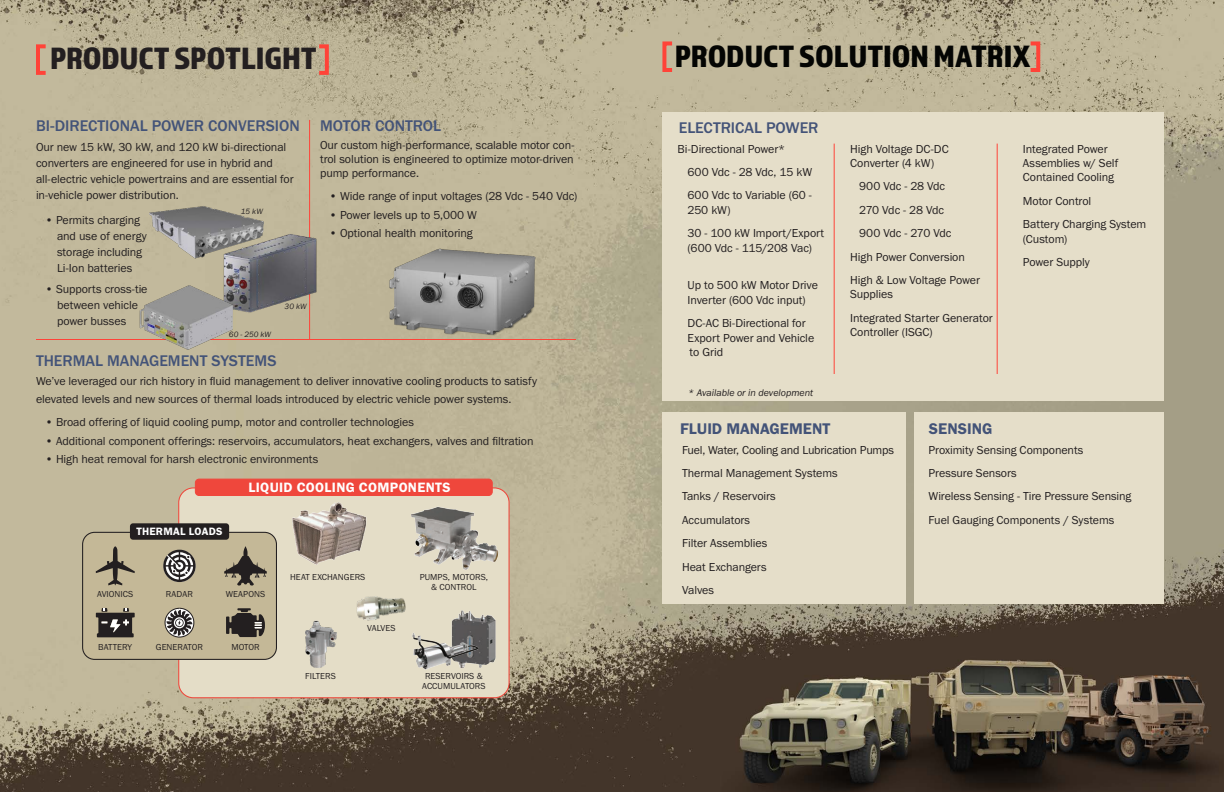
<style>
.page{position:relative;width:1224px;height:792px;background:#fff}
.page>*{position:absolute;margin:0;border:0;box-sizing:border-box;transform-origin:0 0}
.t1{font:32px "Almaq Refined";letter-spacing:-.005em;color:#040503}
.t2{font:32px "Almaq Refined";letter-spacing:-.005em;color:#231f20}
.t3{font:500 16px "Franklin Gothic URW";color:#435378}
.t4{font:16px "Franklin Gothic URW Dem";color:#435378}
.t5{font:14px "Franklin Gothic URW Dem";letter-spacing:.025em;color:#fff}
.t6{font:12px/14.4px "Franklin Gothic URW Boo";letter-spacing:-.01em;color:#231f20}
.t7{font:12px "Franklin Gothic URW Boo";letter-spacing:-.035em;color:#231f20}
.t8{font:11px "Franklin Gothic URW Dem";letter-spacing:.025em;color:#fff}
.t9{font:10px "Franklin Gothic URW Boo Ita";color:#231f20}
.t10{font:9px/10.8px "Franklin Gothic URW Boo";letter-spacing:.005em;color:#231f20;text-align:center}
.t11{font:8px "Franklin Gothic URW Boo Ita";letter-spacing:.01em;color:#231f20}
</style>
<div class="page">
<img style="left:0;top:0;width:1224px;height:792px">
<div style="left:663px;top:412px;width:243px;height:192px;background:#e5dec9"></div>
<div style="left:915px;top:412px;width:249px;height:192px;background:#e5dec9"></div>
<hr style="left:309px;top:120px;width:1px;height:219px;background:#ff4338">
<hr style="left:36px;top:339px;width:540px;height:1px;background:#ff4338">
<div style="left:179px;top:488px;width:330px;height:210px;background:#e4ddc7;border-radius:15px"></div>
<div style="left:83px;top:532px;width:193px;height:127px;background:#c4b897;border-radius:12px"></div>
<div style="left:82px;top:532px;width:195px;height:128px;border:1px solid #231f20;border-radius:12px"></div>
<div style="left:130px;top:523px;width:99px;height:17px;background:#231f20;border-radius:3px"></div>
<svg style="left:163px;top:550px;width:33px;height:32px"></svg>
<svg style="left:164px;top:607px;width:31px;height:31px"></svg>
<svg style="left:96px;top:608px;width:39px;height:29px"></svg>
<svg style="left:96px;top:546px;width:39px;height:39px"></svg>
<svg style="left:224px;top:546px;width:43px;height:40px"></svg>
<svg style="left:226px;top:608px;width:39px;height:29px"></svg>
<div style="left:195px;top:479px;width:297px;height:17px;background:#ef473c;border-radius:4px"></div>
<div style="left:195px;top:479px;width:298px;height:17px;border:1px solid #ef473c;border-radius:4px"></div>
<img style="left:292px;top:502px;width:75px;height:63px">
<img style="left:411px;top:506px;width:88px;height:64px">
<img style="left:357px;top:596px;width:49px;height:25px">
<img style="left:452px;top:610px;width:44px;height:58px">
<img style="left:412px;top:633px;width:66px;height:37px">
<img style="left:305px;top:620px;width:32px;height:48px">
<div style="left:36px;top:44px;width:12px;height:31px;border:4px solid #ff4338"></div>
<div style="left:317px;top:44px;width:12px;height:31px;border:4px solid #ff4338"></div>
<div style="left:662px;top:41px;width:12px;height:31px;border:4px solid #ff4338"></div>
<div style="left:1029px;top:41px;width:11px;height:31px;border:4px solid #ff4338"></div>
<img style="left:149px;top:205px;width:115px;height:54px">
<img style="left:377px;top:245px;width:164px;height:93px">
<div style="left:663px;top:112px;width:501px;height:289px;background:#e5dec9"></div>
<hr style="left:834px;top:144px;width:1px;height:230px;background:#ff4338">
<hr style="left:997px;top:144px;width:1px;height:230px;background:#ff4338">
<img style="left:218px;top:231px;width:103px;height:87px">
<img style="left:139px;top:284px;width:94px;height:67px">
<p class="t2" style="left:50px;top:39px;width:268px">PRODUCT SPOTLIGHT</p>
<p class="t3" style="left:36px;top:115px;width:265px">BI-DIRECTIONAL POWER CONVERSION</p>
<p class="t6" style="left:36px;top:139px;width:259px;line-height:16px">Our new 15 kW, 30 kW, and 120 kW bi-directional converters are engineered for use in hybrid and all-electric vehicle powertrains and are essential for in-vehicle power distribution.</p>
<p class="t6" style="left:57px;top:212px;width:91px;line-height:16px;text-indent:-12px">• Permits charging and use of energy storage including<br>Li-Ion batteries</p>
<p class="t6" style="left:57px;top:280px;width:92px;line-height:16px;text-indent:-12px">• Supports cross-tie between vehicle power busses</p>
<p class="t11" style="left:241px;top:206px;width:23px">15 kW</p>
<p class="t11" style="left:285px;top:301px;width:23px">30 kW</p>
<p class="t11" style="left:229px;top:330px;width:44px">60 - 250 kW</p>
<p class="t3" style="left:320px;top:115px;width:123px">MOTOR CONTROL</p>
<p class="t6" style="left:320px;top:138px;width:256px;line-height:14px;text-align:justify">Our custom high-performance, scalable motor con&shy;trol solution is engineered to optimize motor-driven pump performance.</p>
<p class="t6" style="left:329px;top:189px;width:250px">• Wide range of input voltages (28 Vdc - 540 Vdc)</p>
<p class="t6" style="left:329px;top:207px;width:150px">• Power levels up to 5,000 W</p>
<p class="t6" style="left:329px;top:226px;width:145px">• Optional health monitoring</p>
<p class="t3" style="left:36px;top:351px;width:242px">THERMAL MANAGEMENT SYSTEMS</p>
<p class="t6" style="left:36px;top:373px;width:503px">We’ve leveraged our rich history in fluid management to deliver innovative cooling products to satisfy</p>
<p class="t6" style="left:36px;top:392px;width:477px">elevated levels and new sources of thermal loads introduced by electric vehicle power systems.</p>
<p class="t6" style="left:45px;top:415px;width:370px">• Broad offering of liquid cooling pump, motor and controller technologies</p>
<p class="t6" style="left:45px;top:433px;width:490px">• Additional component offerings: reservoirs, accumulators, heat exchangers, valves and filtration</p>
<p class="t6" style="left:45px;top:452px;width:275px">• High heat removal for harsh electronic environments</p>
<p class="t8" style="left:136px;top:525px;width:88px">THERMAL LOADS</p>
<p class="t5" style="left:248px;top:479px;width:204px">LIQUID COOLING COMPONENTS</p>
<p class="t10" style="left:97px;top:588px;width:38px">AVIONICS</p>
<p class="t10" style="left:166px;top:588px;width:28px">RADAR</p>
<p class="t10" style="left:226px;top:588px;width:41px">WEAPONS</p>
<p class="t10" style="left:290px;top:571px;width:77px">HEAT EXCHANGERS</p>
<p class="t10" style="left:420px;top:571px;width:70px">PUMPS, MOTORS, &amp; CONTROL</p>
<p class="t10" style="left:367px;top:623px;width:30px">VALVES</p>
<p class="t10" style="left:98px;top:641px;width:35px">BATTERY</p>
<p class="t10" style="left:156px;top:641px;width:49px">GENERATOR</p>
<p class="t10" style="left:231px;top:641px;width:30px">MOTOR</p>
<p class="t10" style="left:305px;top:670px;width:32px">FILTERS</p>
<p class="t10" style="left:422px;top:670px;width:65px">RESERVOIRS &amp;<br>ACCUMULATORS</p>
<p class="t1" style="left:675px;top:37px;width:357px">PRODUCT SOLUTION MATRIX</p>
<p class="t3" style="left:679px;top:118px;width:141px">ELECTRICAL POWER</p>
<p class="t6" style="left:678px;top:141px;width:109px">Bi-Directional Power*</p>
<p class="t6" style="left:688px;top:165px;width:126px">600 Vdc - 28 Vdc, 15 kW</p>
<p class="t6" style="left:688px;top:188px;width:126px">600 Vdc to Variable (60 -<br>250 kW)</p>
<p class="t6" style="left:688px;top:226px;width:138px">30 - 100 kW Import/Export (600 Vdc - 115/208 Vac)</p>
<p class="t6" style="left:688px;top:278px;width:132px">Up to 500 kW Motor Drive<br>Inverter (600 Vdc input)</p>
<p class="t6" style="left:688px;top:316px;width:128px">DC-AC Bi-Directional for<br>Export Power and Vehicle to Grid</p>
<p class="t9" style="left:688px;top:387px;width:126px">* Available or in development</p>
<p class="t4" style="left:680px;top:419px;width:152px">FLUID MANAGEMENT</p>
<p class="t6" style="left:850px;top:141px;width:100px">High Voltage DC-DC<br>Converter (4 kW)</p>
<p class="t6" style="left:859px;top:179px;width:87px">900 Vdc - 28 Vdc</p>
<p class="t7" style="left:859px;top:202px;width:86px">270 Vdc - 28 Vdc</p>
<p class="t6" style="left:859px;top:226px;width:94px">900 Vdc - 270 Vdc</p>
<p class="t6" style="left:850px;top:249px;width:116px">High Power Conversion</p>
<p class="t6" style="left:850px;top:273px;width:131px">High &amp; Low Voltage Power<br>Supplies</p>
<p class="t6" style="left:850px;top:310px;width:144px">Integrated Starter Generator<br>Controller (ISGC)</p>
<p class="t4" style="left:929px;top:419px;width:65px">SENSING</p>
<p class="t6" style="left:1023px;top:141px;width:97px">Integrated Power<br>Assemblies w/ Self<br>Contained Cooling</p>
<p class="t6" style="left:1023px;top:193px;width:70px">Motor Control</p>
<p class="t6" style="left:1023px;top:217px;width:125px">Battery Charging System (Custom)</p>
<p class="t6" style="left:1023px;top:255px;width:68px">Power Supply</p>
<p class="t6" style="left:682px;top:442px;width:213px">Fuel, Water, Cooling and Lubrication Pumps</p>
<p class="t6" style="left:682px;top:466px;width:157px">Thermal Management Systems</p>
<p class="t6" style="left:682px;top:489px;width:95px">Tanks / Reservoirs</p>
<p class="t6" style="left:682px;top:512px;width:70px">Accumulators</p>
<p class="t6" style="left:682px;top:536px;width:87px">Filter Assemblies</p>
<p class="t6" style="left:682px;top:559px;width:86px">Heat Exchangers</p>
<p class="t6" style="left:682px;top:583px;width:34px">Valves</p>
<p class="t6" style="left:929px;top:442px;width:156px">Proximity Sensing Components</p>
<p class="t6" style="left:929px;top:466px;width:90px">Pressure Sensors</p>
<p class="t6" style="left:929px;top:489px;width:204px">Wireless Sensing - Tire Pressure Sensing</p>
<p class="t6" style="left:929px;top:512px;width:187px">Fuel Gauging Components / Systems</p>
</div>
